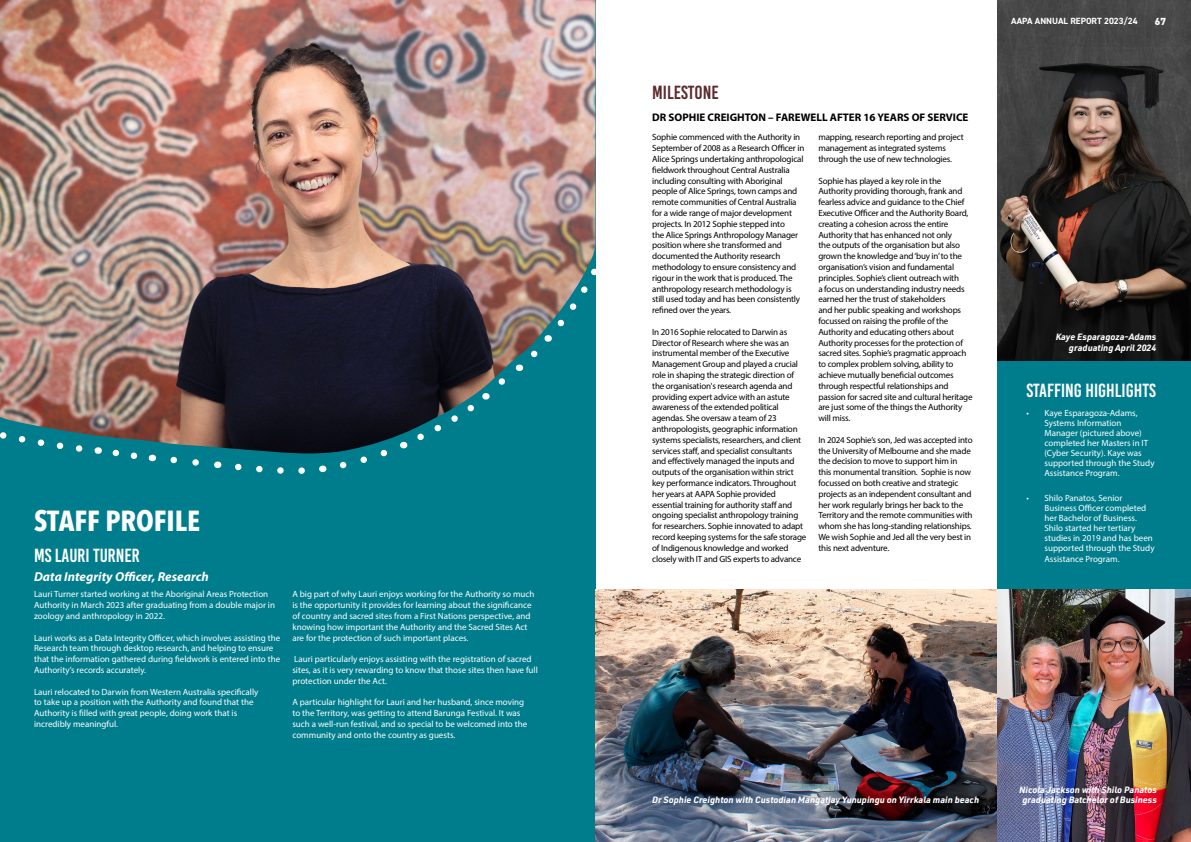
<style>
.page{position:relative;width:1191px;height:842px;background:#fff}
.page>*{position:absolute;margin:0;border:0;box-sizing:border-box;transform-origin:0 0}
.t1{font:700 29px "Avenir Next Condensed";color:#fff}
.t2{font:19px "Bebas Kai";color:#fff}
.t3{font:19px "Bebas Kai";color:#5d2a2c}
.t4{font:italic 700 13px "Myriad Pro";color:#fff}
.t5{font:700 11px "Myriad Pro";color:#000}
.t6{font:900 10px "DIN Pro";color:#fff}
.t7{font:9px/10.8px "Myriad Pro";letter-spacing:-.02em;color:#000}
.t8{font:9px/10.8px "Myriad Pro";color:#fff}
.t9{font:italic 700 9px/10.8px "URWDIN";color:#fff;text-align:right}
.t10{font:700 9px "DIN2014";color:#fff}
</style>
<div class="page">
<div style="left:997px;top:343px;width:194px;height:247px;background:#007d8c"></div>
<div style="left:0;top:0;width:595px;height:842px;background:#007d8c"></div>
<img style="left:997px;top:0;width:194px;height:361px">
<img style="left:595px;top:590px;width:402px;height:252px">
<img style="left:0;top:0;width:595px;height:454px">
<svg style="left:0;top:428px;width:99px;height:26px"></svg>
<svg style="left:108px;top:445px;width:45px;height:17px"></svg>
<svg style="left:167px;top:453px;width:51px;height:15px"></svg>
<svg style="left:235px;top:463px;width:88px;height:11px"></svg>
<svg style="left:335px;top:441px;width:69px;height:28px"></svg>
<svg style="left:412px;top:250px;width:184px;height:196px"></svg>
<svg style="left:583px;top:0;width:13px;height:241px;background:#b6a09b"></svg>
<img style="left:997px;top:590px;width:194px;height:252px">
<h1 class="t1" style="left:34px;top:503px;width:167px">STAFF PROFILE</h1>
<h2 class="t2" style="left:34px;top:545px;width:107px">MS LAURI TURNER</h2>
<h3 class="t4" style="left:34px;top:568px;width:176px">Data Integrity Officer, Research</h3>
<p class="t8" style="left:34px;top:589px;width:242px">Lauri Turner started working at the Aboriginal Areas Protection<br>Authority in March 2023 after graduating from a double major in zoology and anthropology in 2022.</p>
<p class="t8" style="left:34px;top:632px;width:248px">Lauri works as a Data Integrity Officer, which involves assisting the Research team through desktop research, and helping to ensure that the information gathered during fieldwork is entered into the Authority’s records accurately.</p>
<p class="t8" style="left:34px;top:686px;width:226px">Lauri relocated to Darwin from Western Australia specifically to take up a position with the Authority and found that the Authority is filled with great people, doing work that is incredibly meaningful.</p>
<p class="t8" style="left:292px;top:589px;width:244px">A big part of why Lauri enjoys working for the Authority so much is the opportunity it provides for learning about the significance of country and sacred sites from a First Nations perspective, and knowing how important the Authority and the Sacred Sites Act are for the protection of such important places.</p>
<p class="t8" style="left:292px;top:654px;width:247px">Lauri particularly enjoys assisting with the registration of sacred sites, as it is very rewarding to know that those sites then have full protection under the Act.</p>
<p class="t8" style="left:292px;top:697px;width:236px">A particular highlight for Lauri and her husband, since moving to the Territory, was getting to attend Barunga Festival. It was such a well-run festival, and so special to be welcomed into the community and onto the country as guests.</p>
<h2 class="t3" style="left:652px;top:83px;width:68px">MILESTONE</h2>
<p class="t5" style="left:652px;top:111px;width:318px">DR SOPHIE CREIGHTON – FAREWELL AFTER 16 YEARS OF SERVICE</p>
<p class="t7" style="left:652px;top:132px;width:154px">Sophie commenced with the Authority in September of 2008 as a Research Officer in Alice Springs undertaking anthropological fieldwork throughout Central Australia including consulting with Aboriginal people of Alice Springs, town camps and remote communities of Central Australia for a wide range of major development projects. In 2012 Sophie stepped into<br>the Alice Springs Anthropology Manager position where she transformed and documented the Authority research methodology to ensure consistency and rigour in the work that is produced. The anthropology research methodology is still used today and has been consistently refined over the years.</p>
<p class="t7" style="left:652px;top:326px;width:156px">In 2016 Sophie relocated to Darwin as Director of Research where she was an instrumental member of the Executive Management Group and played a crucial role in shaping the strategic direction of the organisation's research agenda and providing expert advice with an astute awareness of the extended political agendas. She oversaw a team of 23 anthropologists, geographic information systems specialists, researchers, and client services staff, and specialist consultants and effectively managed the inputs and outputs of the organisation within strict key performance indicators. Throughout her years at AAPA Sophie provided essential training for authority staff and ongoing specialist anthropology training for researchers. Sophie innovated to adapt record keeping systems for the safe storage of Indigenous knowledge and worked closely with IT and GIS experts to advance</p>
<p class="t7" style="left:818px;top:132px;width:147px">mapping, research reporting and project management as integrated systems through the use of new technologies.</p>
<p class="t7" style="left:818px;top:175px;width:156px">Sophie has played a key role in the Authority providing thorough, frank and fearless advice and guidance to the Chief Executive Officer and the Authority Board, creating a cohesion across the entire Authority that has enhanced not only<br>the outputs of the organisation but also grown the knowledge and ‘buy in’ to the organisation’s vision and fundamental principles. Sophie’s client outreach with<br>a focus on understanding industry needs earned her the trust of stakeholders<br>and her public speaking and workshops focussed on raising the profile of the Authority and educating others about Authority processes for the protection of sacred sites. Sophie’s pragmatic approach to complex problem solving, ability to achieve mutually beneficial outcomes through respectful relationships and passion for sacred site and cultural heritage are just some of the things the Authority will miss.</p>
<p class="t7" style="left:818px;top:434px;width:156px">In 2024 Sophie’s son, Jed was accepted into the University of Melbourne and she made the decision to move to support him in this monumental transition. Sophie is now focussed on both creative and strategic projects as an independent consultant and her work regularly brings her back to the Territory and the remote communities with whom she has long-standing relationships.<br>We wish Sophie and Jed all the very best in this next adventure.</p>
<p class="t10" style="left:1011px;top:15px;width:128px">AAPA ANNUAL REPORT 2023/24</p>
<p class="t6" style="left:1155px;top:14px;width:13px">67</p>
<p class="t9" style="left:1055px;top:331px;width:102px">Kaye Esparagoza-Adams graduating April 2024</p>
<h2 class="t2" style="left:1026px;top:380px;width:131px">STAFFING HIGHLIGHTS</h2>
<p class="t8" style="left:1044px;top:407px;width:111px;line-height:10px;text-indent:-18px">• Kaye Esparagoza-Adams,<br>Systems Information<br>Manager (pictured above) completed her Masters in IT (Cyber Security). Kaye was supported through the Study<br>Assistance Program.</p>
<p class="t8" style="left:1044px;top:493px;width:111px;line-height:10.1px;text-indent:-18px">• Shilo Panatos, Senior<br>Business Officer completed her Bachelor of Business.<br>Shilo started her tertiary studies in 2019 and has been supported through the Study<br>Assistance Program.</p>
<p class="t9" style="left:652px;top:794px;width:328px">Dr Sophie Creighton with Custodian Mangatjay Yunupingu on Yirrkala main beach</p>
<p class="t9" style="left:1019px;top:783px;width:139px;text-align:center">Nicola Jackson with Shilo Panatos graduating Batchelor of Business</p>
</div>
